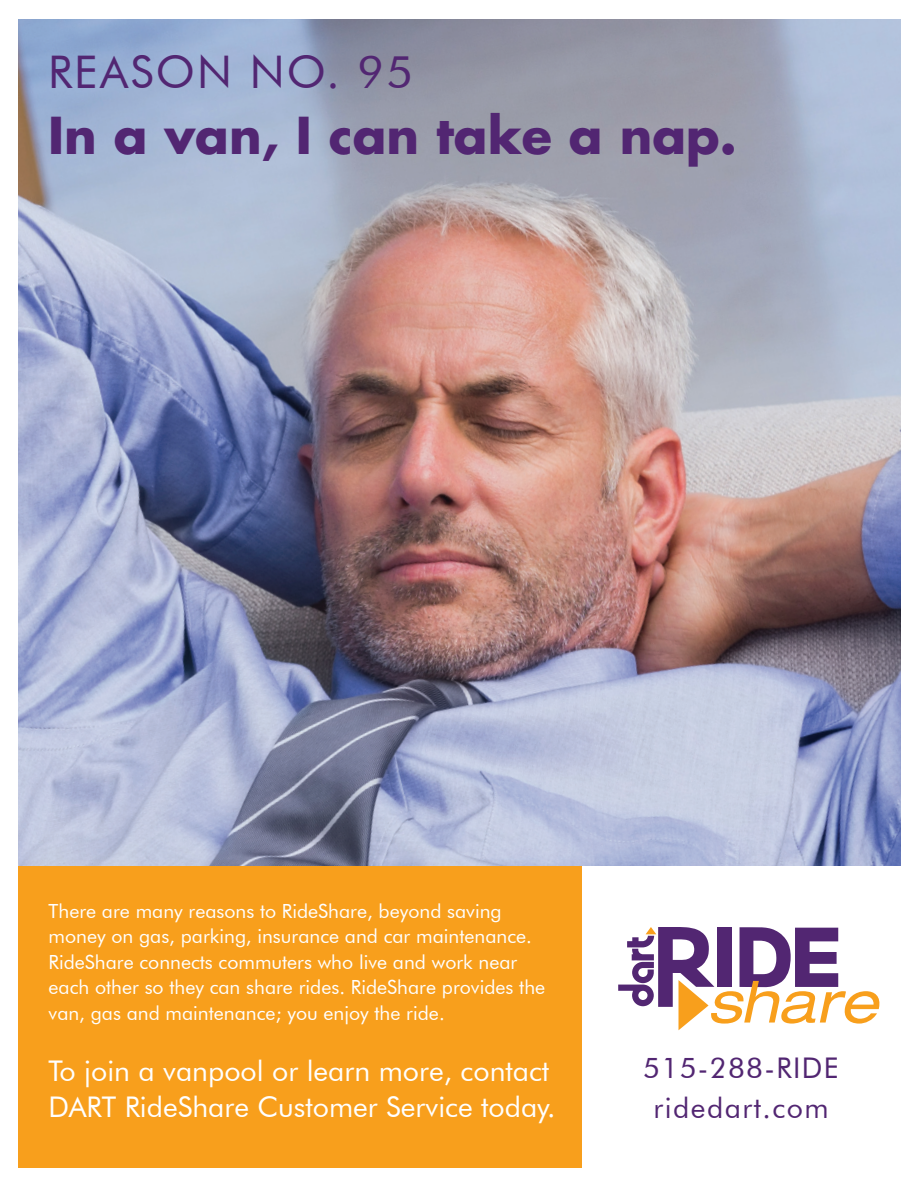
<style>
.page{position:relative;width:918px;height:1188px;background:#fff}
.page>*{position:absolute;margin:0;border:0;box-sizing:border-box;transform-origin:0 0}
.t1{font:700 49.5px "Futura";color:#522672}
.t2{font:45px "Futura BT";letter-spacing:.05em;color:#522672}
.t3{font:28.5px/36px "Futura BT";color:#fff}
.t4{font:28.5px/40.2px "Futura BT";letter-spacing:.05em;color:#522672;text-align:center}
.t5{font:19.5px/25.5px "Futura BT";color:#fff}
</style>
<div class="page">
<div style="left:18px;top:866px;width:564px;height:302px;background:#f89f1c"></div>
<svg style="left:618px;top:927px;width:261px;height:103px"></svg>
<img style="left:18px;top:20px;width:882px;height:846px">
<h2 class="t2" style="left:48px;top:45px;width:366px">REASON NO. 95</h2>
<h1 class="t1" style="left:48px;top:102px;width:690px">In a van, I can take a nap.</h1>
<p class="t5" style="left:49px;top:898px;width:498px">There are many reasons to RideShare, beyond saving money on gas, parking, insurance and car maintenance.<br>RideShare connects commuters who live and work near each other so they can share rides. RideShare provides the van, gas and maintenance; you enjoy the ride.</p>
<h3 class="t3" style="left:49px;top:1053px;width:509px">To join a vanpool or learn more, contact<br>DART RideShare Customer Service today.</h3>
<h3 class="t4" style="left:643px;top:1047px;width:197px">515-288-RIDE ridedart.com</h3>
</div>
